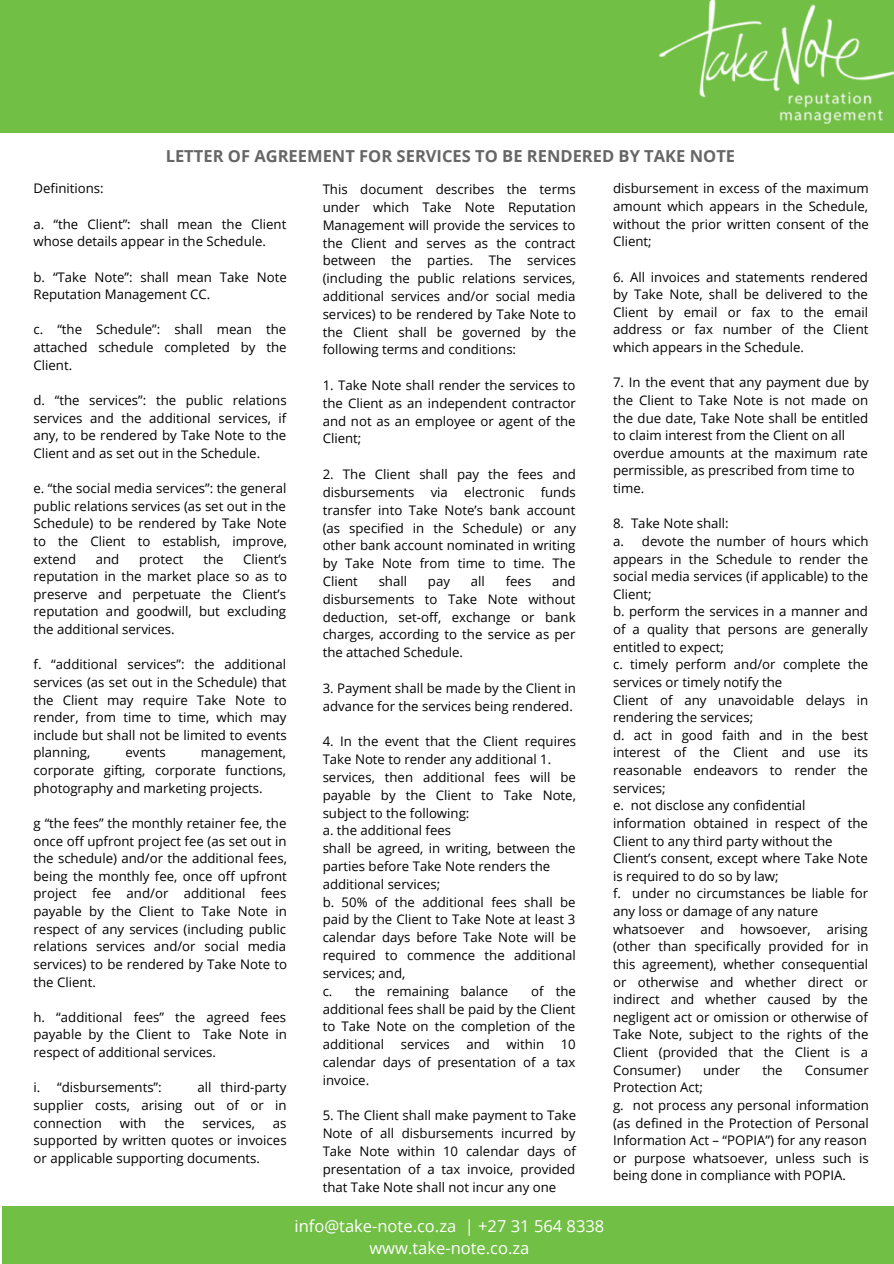
<style>
.page{position:relative;width:894px;height:1264px;background:#fff}
.page>*{position:absolute;margin:0;border:0;box-sizing:border-box;transform-origin:0 0}
.t1{font:16.5px "Open Sans";color:#fff}
.t2{font:700 16.5px "Open Sans";color:#666}
.t3{font:13.2px/17.5px "Open Sans";color:#000;text-align:justify}
</style>
<div class="page">
<div style="left:0;top:0;width:893px;height:132px;background:#72bf45"></div>
<img style="left:646px;top:0;width:247px;height:133px">
<div style="left:2px;top:1206px;width:891px;height:57px;background:#72bf45"></div>
<p class="t2" style="left:166px;top:144px;width:570px">LETTER OF AGREEMENT FOR SERVICES TO BE RENDERED BY TAKE NOTE</p>
<p class="t3" style="left:613px;top:179px;width:257px">disbursement in excess of the maximum amount which appears in the Schedule, without the prior written consent of the Client;</p>
<p class="t3" style="left:613px;top:268px;width:257px">6. All invoices and statements rendered by Take Note, shall be delivered to the Client by email or fax to the email address or fax number of the Client which appears in the Schedule.</p>
<p class="t3" style="left:613px;top:373px;width:257px">7. In the event that any payment due by the Client to Take Note is not made on the due date, Take Note shall be entitled to claim interest from the Client on all</p>
<p class="t3" style="left:613px;top:444px;width:256px">overdue amounts at the maximum rate permissible, as prescribed from time to</p>
<p class="t3" style="left:613px;top:479px;width:33px">time.</p>
<p class="t3" style="left:613px;top:514px;width:117px">8. Take Note shall:</p>
<p class="t3" style="left:613px;top:532px;width:257px">a. devote the number of hours which appears in the Schedule to render the social media services (if applicable) to the Client;</p>
<p class="t3" style="left:613px;top:602px;width:256px">b. perform the services in a manner and of a quality that persons are generally entitled to expect;</p>
<p class="t3" style="left:613px;top:655px;width:256px">c. timely perform and/or complete the services or timely notify the</p>
<p class="t3" style="left:613px;top:690px;width:257px">Client of any unavoidable delays in rendering the services;</p>
<p class="t3" style="left:613px;top:726px;width:256px">d. act in good faith and in the best interest of the Client and use its reasonable endeavors to render the services;</p>
<p class="t3" style="left:613px;top:796px;width:194px">e. not disclose any confidential</p>
<p class="t3" style="left:613px;top:814px;width:256px">information obtained in respect of the<br>Client to any third party without the</p>
<p class="t3" style="left:613px;top:849px;width:256px">Client’s consent, except where Take Note is required to do so by law;</p>
<p class="t3" style="left:613px;top:884px;width:256px">f. under no circumstances be liable for any loss or damage of any nature</p>
<p class="t3" style="left:613px;top:919px;width:257px">whatsoever and howsoever, arising (other than specifically provided for in this agreement), whether consequential or otherwise and whether direct or indirect and whether caused by the negligent act or omission or otherwise of Take Note, subject to the rights of the Client (provided that the Client is a Consumer)</p>
<p class="t3" style="left:34px;top:179px;width:72px">Definitions:</p>
<p class="t3" style="left:34px;top:215px;width:254px">a. “the Client”: shall mean the Client whose details appear in the Schedule.</p>
<p class="t3" style="left:34px;top:268px;width:255px">b. “Take Note”: shall mean Take Note<br>Reputation Management CC.</p>
<p class="t3" style="left:34px;top:320px;width:254px">c. “the Schedule”: shall mean the attached schedule completed by the Client.</p>
<p class="t3" style="left:34px;top:391px;width:254px">d. “the services”: the public relations services and the additional services, if any, to be rendered by Take Note to the Client and as set out in the Schedule.</p>
<p class="t3" style="left:34px;top:479px;width:255px">e. “the social media services”: the general public relations services (as set out in the Schedule) to be rendered by Take Note to the Client to establish, improve, extend</p>
<p class="t3" style="left:322px;top:180px;width:255px">This document describes the terms under which Take Note Reputation Management will provide the services to the Client and serves as the contract between the parties. The services (including the public relations services, additional services and/or social media services) to be rendered by Take Note to the Client shall be governed by the following terms and conditions:</p>
<p class="t3" style="left:322px;top:376px;width:255px">1. Take Note shall render the services to the Client as an independent contractor and not as an employee or agent of the Client;</p>
<p class="t3" style="left:322px;top:465px;width:255px">2. The Client shall pay the fees and disbursements via electronic funds transfer into Take Note’s bank account (as specified in the Schedule) or any other bank account nominated in writing by Take Note from time to time. The Client</p>
<p class="t3" style="left:34px;top:549px;width:255px;text-indent:210px">Client’s reputation in the market place so as to preserve and perpetuate the Client’s reputation and goodwill, but excluding the additional services.</p>
<p class="t3" style="left:34px;top:655px;width:255px">f. “additional services”: the additional services (as set out in the Schedule) that the Client may require Take Note to render, from time to time, which may include but shall not be limited to events planning,</p>
<p class="t3" style="left:96px;top:549px;width:25px">and</p>
<p class="t3" style="left:139px;top:549px;width:46px">protect</p>
<p class="t3" style="left:203px;top:549px;width:22px">the</p>
<p class="t3" style="left:378px;top:572px;width:30px">shall</p>
<p class="t3" style="left:428px;top:572px;width:24px">pay</p>
<p class="t3" style="left:470px;top:572px;width:15px">all</p>
<p class="t3" style="left:505px;top:572px;width:27px">fees</p>
<p class="t3" style="left:322px;top:572px;width:254px;text-indent:229px">and disbursements to Take Note without deduction, set-off, exchange or bank charges, according to the service as per the attached Schedule.</p>
<p class="t3" style="left:322px;top:678px;width:255px">3. Payment shall be made by the Client in advance for the services being rendered.</p>
<p class="t3" style="left:322px;top:732px;width:255px">4. In the event that the Client requires<br>Take Note to render any additional 1.</p>
<p class="t3" style="left:322px;top:768px;width:255px">services, then additional fees will be payable by the Client to Take Note, subject to the following:</p>
<p class="t3" style="left:322px;top:821px;width:130px">a. the additional fees</p>
<p class="t3" style="left:322px;top:839px;width:254px">shall be agreed, in writing, between the parties before Take Note renders the</p>
<p class="t3" style="left:322px;top:874px;width:119px">additional services;</p>
<p class="t3" style="left:322px;top:892px;width:255px">b. 50% of the additional fees shall be paid by the Client to Take Note at least 3 calendar days before Take Note will be required to commence the additional services; and,</p>
<p class="t3" style="left:322px;top:981px;width:187px">c. the remaining balance</p>
<p class="t3" style="left:34px;top:743px;width:254px;text-indent:167px">management, corporate gifting, corporate functions, photography and marketing projects.</p>
<p class="t3" style="left:34px;top:814px;width:255px">g “the fees” the monthly retainer fee, the once off upfront project fee (as set out in the schedule) and/or the additional fees, being the monthly fee, once off upfront project fee and/or additional fees payable by the Client to Take Note in respect of any services (including public relations services and/or social media services) to be rendered by Take Note to the Client.</p>
<p class="t3" style="left:34px;top:1007px;width:255px">h. “additional fees” the agreed fees payable by the Client to Take Note in respect of additional services.</p>
<p class="t3" style="left:34px;top:1078px;width:130px">i. “disbursements”:</p>
<p class="t3" style="left:125px;top:743px;width:42px">events</p>
<p class="t3" style="left:322px;top:981px;width:255px;text-indent:208px">of the additional fees shall be paid by the Client to Take Note on the completion of the additional</p>
<p class="t3" style="left:400px;top:1035px;width:50px">services</p>
<p class="t3" style="left:466px;top:1035px;width:25px">and</p>
<p class="t3" style="left:506px;top:1035px;width:39px">within</p>
<p class="t3" style="left:322px;top:1035px;width:254px;text-indent:238px">10 calendar days of presentation of a tax invoice.</p>
<p class="t3" style="left:322px;top:1106px;width:255px">5. The Client shall make payment to Take Note of all disbursements incurred by Take Note within 10 calendar days of presentation of a tax invoice, provided that Take Note shall not incur any one</p>
<p class="t3" style="left:703px;top:1060px;width:39px">under</p>
<p class="t3" style="left:762px;top:1060px;width:22px">the</p>
<p class="t3" style="left:804px;top:1060px;width:65px">Consumer</p>
<p class="t3" style="left:34px;top:1078px;width:254px;text-indent:164px">all third-party supplier costs, arising out of or in connection</p>
<p class="t3" style="left:613px;top:1078px;width:91px">Protection Act;</p>
<p class="t3" style="left:613px;top:1095px;width:257px">g. not process any personal information (as defined in the Protection of Personal Information Act – “POPIA”) for any reason</p>
<p class="t3" style="left:613px;top:1148px;width:257px">or purpose whatsoever, unless such is being done in compliance with POPIA.</p>
<p class="t3" style="left:120px;top:1113px;width:28px">with</p>
<p class="t3" style="left:164px;top:1113px;width:22px">the</p>
<p class="t3" style="left:202px;top:1113px;width:54px">services,</p>
<p class="t3" style="left:34px;top:1113px;width:254px;text-indent:239px">as supported by written quotes or invoices or applicable supporting documents.</p>
<p class="t1" style="left:294px;top:1213px;width:311px">info@take-note.co.za | +27 31 564 8338</p>
<p class="t1" style="left:369px;top:1236px;width:161px">www.take-note.co.za</p>
</div>
